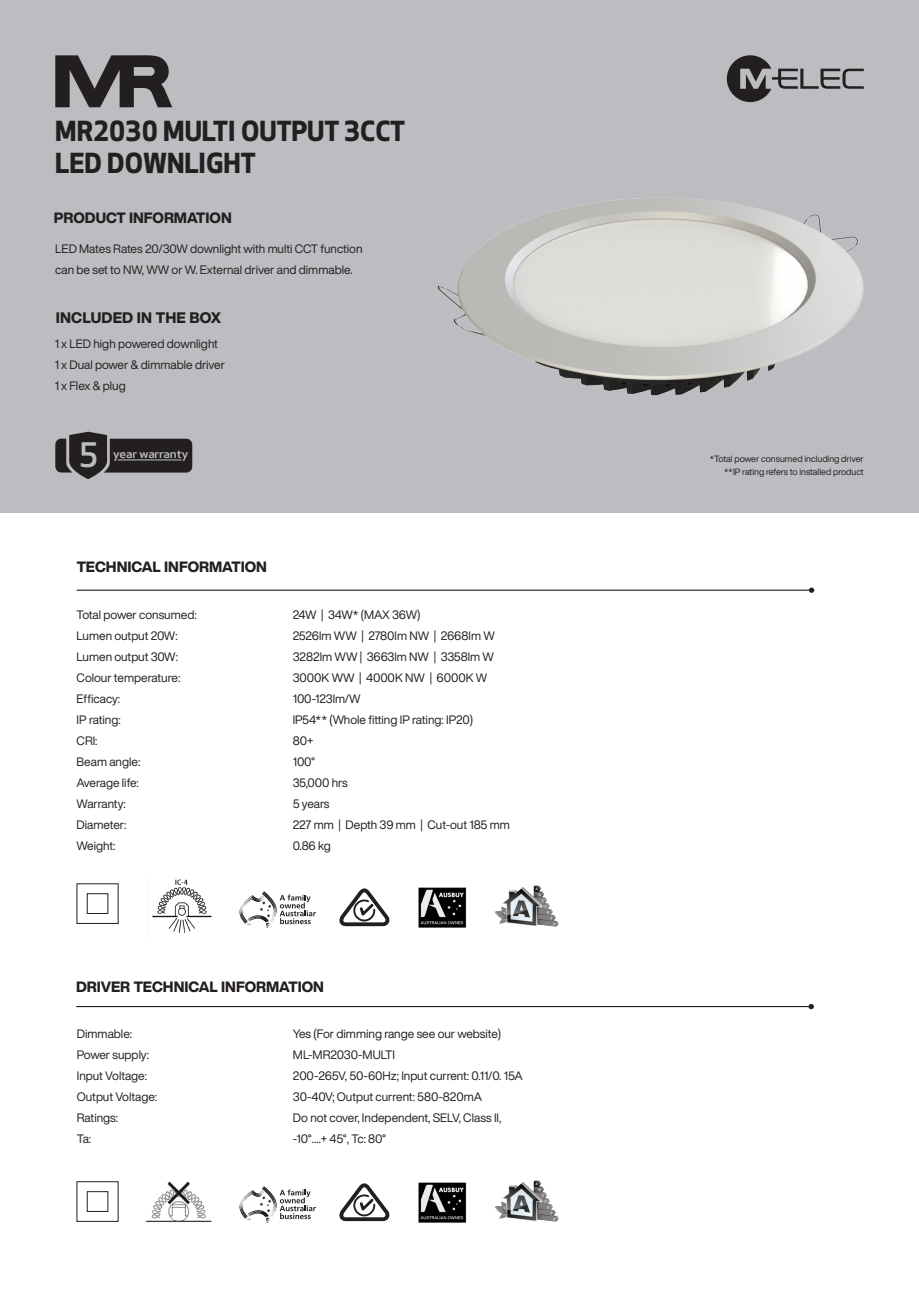
<style>
.page{position:relative;width:919px;height:1289px;background:#fff}
.page>*{position:absolute;margin:0;border:0;box-sizing:border-box;transform-origin:0 0}
.t1{font:500 33px "Apex New";color:#bcbdc0}
.t2{font:700 27px "Apex New";color:#231f20}
.Category_title{font:800 15px "Helvetica Now Display";letter-spacing:.01em;color:#231f20}
.Category_title-2{font:800 14.7px "Helvetica Now Display";color:#231f20}
.t3{font:12px "Helvetica Now Display";color:#231f20}
.t4{font:12px "Helvetica Now Display";letter-spacing:-.03em;color:#231f20}
.t5{font:500 11.4px "Apex New";color:#bcbdc0;scale:1.14 1}
.t6{font:9px "Helvetica Now Display";color:#231f20}
</style>
<div class="page">
<div style="left:0;top:0;width:918px;height:512px;background:#bcbdc0"></div>
<svg style="left:726px;top:55px;width:137px;height:39px"></svg>
<svg style="left:55px;top:431px;width:137px;height:48px"></svg>
<img style="left:152px;top:879px;width:60px;height:54px">
<img style="left:146px;top:1181px;width:66px;height:41px">
<svg style="left:239px;top:1186px;width:76px;height:36px"></svg>
<svg style="left:339px;top:1184px;width:50px;height:38px"></svg>
<img style="left:494px;top:1180px;width:65px;height:42px">
<img style="left:418px;top:1182px;width:49px;height:41px">
<svg style="left:76px;top:1181px;width:43px;height:41px"></svg>
<hr style="left:77px;top:589px;width:737px;height:1px;background:#231f20">
<svg style="left:808px;top:587px;width:6px;height:6px"></svg>
<hr style="left:76px;top:1006px;width:737px;height:1px;background:#231f20">
<svg style="left:808px;top:1003px;width:5px;height:6px"></svg>
<svg style="left:239px;top:891px;width:76px;height:36px"></svg>
<svg style="left:339px;top:889px;width:50px;height:38px"></svg>
<img style="left:494px;top:885px;width:65px;height:42px">
<img style="left:418px;top:887px;width:49px;height:41px">
<svg style="left:76px;top:883px;width:43px;height:41px"></svg>
<img style="left:437px;top:94px;width:427px;height:302px">
<svg style="left:55px;top:55px;width:117px;height:52px"></svg>
<p class="t2" style="left:55px;top:112px;width:351px">MR2030 MULTI OUTPUT 3CCT</p>
<p class="t2" style="left:55px;top:144px;width:202px">LED DOWNLIGHT</p>
<p class="Category_title-2" style="left:54px;top:208px;width:179px">PRODUCT INFORMATION</p>
<p class="t3" style="left:55px;top:240px;width:309px">LED Mates Rates 20/30W downlight with multi CCT function</p>
<p class="t3" style="left:55px;top:261px;width:298px">can be set to NW, WW or W. External driver and dimmable.</p>
<p class="Category_title" style="left:56px;top:307px;width:167px">INCLUDED IN THE BOX</p>
<p class="t3" style="left:55px;top:336px;width:165px">1 x LED high powered downlight</p>
<p class="t3" style="left:55px;top:357px;width:172px">1 x Dual power &amp; dimmable driver</p>
<p class="t3" style="left:55px;top:378px;width:73px">1 x Flex &amp; plug</p>
<p class="t1" style="left:79px;top:433px;width:21px">5</p>
<p class="t5" style="left:113px;top:446px;width:67px">year warranty</p>
<p class="Category_title-2" style="left:77px;top:556px;width:192px">TECHNICAL INFORMATION</p>
<p class="t3" style="left:77px;top:606px;width:122px">Total power consumed:</p>
<p class="t4" style="left:293px;top:606px;width:129px">24W | 34W* (MAX 36W)</p>
<p class="t3" style="left:77px;top:627px;width:103px">Lumen output 20W:</p>
<p class="t3" style="left:293px;top:627px;width:204px">2526lm WW | 2780lm NW | 2668lm W</p>
<p class="t3" style="left:77px;top:648px;width:103px">Lumen output 30W:</p>
<p class="t3" style="left:293px;top:648px;width:203px">3282lm WW | 3663lm NW | 3358lm W</p>
<p class="t3" style="left:77px;top:669px;width:105px">Colour temperature:</p>
<p class="t3" style="left:293px;top:669px;width:196px">3000K WW | 4000K NW | 6000K W</p>
<p class="t3" style="left:77px;top:690px;width:45px">Efficacy:</p>
<p class="t3" style="left:293px;top:690px;width:69px">100-123lm/W</p>
<p class="t3" style="left:77px;top:711px;width:46px">IP rating:</p>
<p class="t3" style="left:293px;top:711px;width:182px">IP54** (Whole fitting IP rating: IP20)</p>
<p class="t3" style="left:77px;top:732px;width:23px">CRI:</p>
<p class="t3" style="left:293px;top:732px;width:22px">80+</p>
<p class="t3" style="left:77px;top:753px;width:65px">Beam angle:</p>
<p class="t3" style="left:293px;top:753px;width:24px">100°</p>
<p class="t3" style="left:77px;top:774px;width:64px">Average life:</p>
<p class="t3" style="left:293px;top:774px;width:57px">35,000 hrs</p>
<p class="t3" style="left:77px;top:795px;width:51px">Warranty:</p>
<p class="t3" style="left:293px;top:795px;width:38px">5 years</p>
<p class="t3" style="left:77px;top:816px;width:51px">Diameter:</p>
<p class="t3" style="left:293px;top:816px;width:219px">227 mm | Depth 39 mm | Cut-out 185 mm</p>
<p class="t3" style="left:77px;top:837px;width:40px">Weight:</p>
<p class="t3" style="left:293px;top:837px;width:40px">0.86 kg</p>
<p class="Category_title-2" style="left:76px;top:976px;width:249px">DRIVER TECHNICAL INFORMATION</p>
<p class="t3" style="left:77px;top:1025px;width:57px">Dimmable:</p>
<p class="t3" style="left:293px;top:1025px;width:210px">Yes (For dimming range see our website)</p>
<p class="t3" style="left:77px;top:1046px;width:74px">Power supply:</p>
<p class="t3" style="left:293px;top:1046px;width:103px">ML-MR2030-MULTI</p>
<p class="t3" style="left:77px;top:1067px;width:72px">Input Voltage:</p>
<p class="t3" style="left:293px;top:1067px;width:231px">200-265V, 50-60Hz; Input current: 0.11/0. 15A</p>
<p class="t3" style="left:77px;top:1088px;width:82px">Output Voltage:</p>
<p class="t3" style="left:293px;top:1088px;width:191px">30-40V; Output current: 580-820mA</p>
<p class="t3" style="left:77px;top:1109px;width:43px">Ratings:</p>
<p class="t3" style="left:293px;top:1109px;width:210px">Do not cover, Independent, SELV, Class II,</p>
<p class="t3" style="left:77px;top:1130px;width:16px">Ta:</p>
<p class="t3" style="left:293px;top:1130px;width:95px">-10°....+ 45°, Tc: 80°</p>
<p class="t6" style="left:710px;top:453px;width:155px">*Total power consumed including driver</p>
<p class="t6" style="left:724px;top:465px;width:141px">**IP rating refers to installed product</p>
</div>
